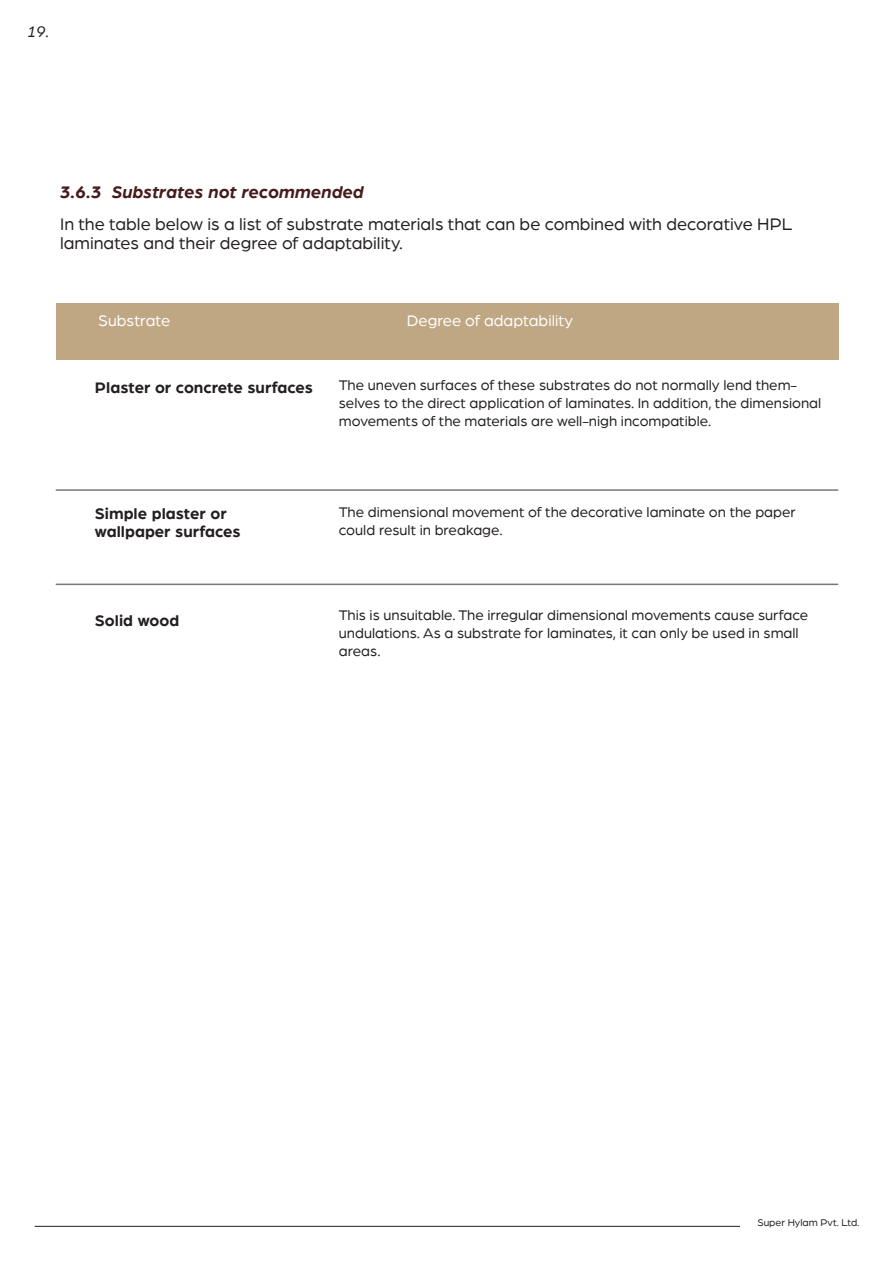
<style>
.page{position:relative;width:894px;height:1263px;background:#fff}
.page>*{position:absolute;margin:0;border:0;box-sizing:border-box;transform-origin:0 0}
.t1{font:18px/19.5px "Arboria";color:#231f20}
.t2{font:italic 700 18px "Arboria";color:#461c1d}
.t3{font:italic 16.5px "Arboria";color:#231f20}
.t4{font:700 16.35px/17.7px "Arboria";color:#231f20}
.t5{font:16.35px "Arboria";color:#fff}
.t6{font:15px/18px "Arboria";color:#231f20}
.t7{font:10.5px "Arboria";color:#231f20}
</style>
<div class="page">
<div style="left:56px;top:303px;width:781px;height:57px;background:#c0a784"></div>
<hr style="left:56px;top:489px;width:781px;height:2px;background:#777878">
<hr style="left:56px;top:583px;width:781px;height:2px;background:#777878">
<hr style="left:35px;top:1226px;width:704px;height:1px;background:#231f20">
<p class="t3" style="left:27px;top:20px;width:24px">19.</p>
<p class="t2" style="left:60px;top:180px;width:305px">3.6.3 Substrates not recommended</p>
<p class="t1" style="left:60px;top:213px;width:733px">In the table below is a list of substrate materials that can be combined with decorative HPL laminates and their degree of adaptability.</p>
<p class="t5" style="left:98px;top:310px;width:74px">Substrate</p>
<p class="t5" style="left:407px;top:310px;width:168px">Degree of adaptability</p>
<p class="t4" style="left:95px;top:378px;width:219px">Plaster or concrete surfaces</p>
<p class="t6" style="left:339px;top:376px;width:484px">The uneven surfaces of these substrates do not normally lend them&shy;selves to the direct application of laminates. In addition, the dimensional movements of the materials are well-nigh incompatible.</p>
<p class="t4" style="left:95px;top:504px;width:147px">Simple plaster or wallpaper surfaces</p>
<p class="t4" style="left:95px;top:610px;width:86px">Solid wood</p>
<p class="t6" style="left:339px;top:502px;width:458px">The dimensional movement of the decorative laminate on the paper could result in breakage.</p>
<p class="t6" style="left:339px;top:605px;width:470px">This is unsuitable. The irregular dimensional movements cause surface undulations. As a substrate for laminates, it can only be used in small areas.</p>
<p class="t7" style="left:757px;top:1216px;width:104px">Super Hylam Pvt. Ltd.</p>
</div>
